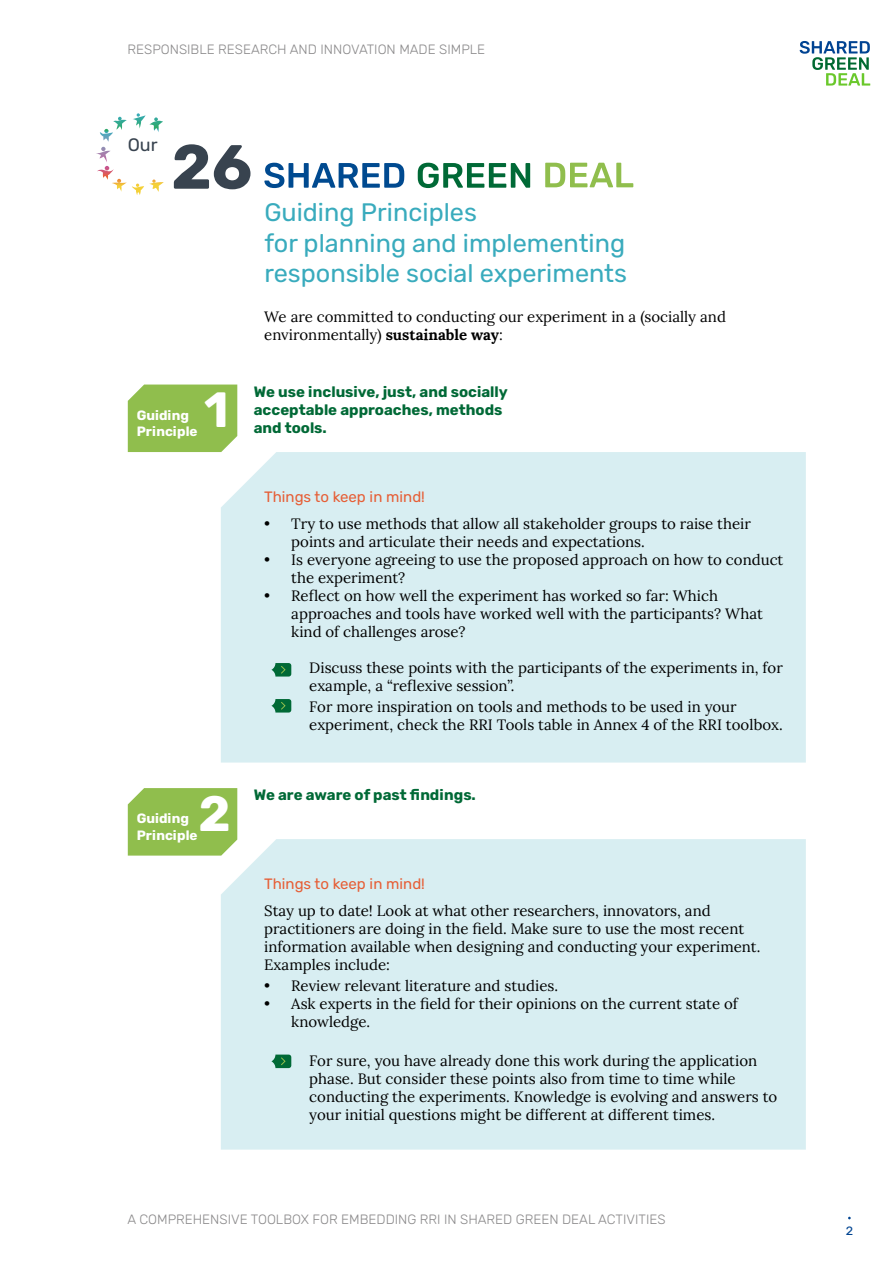
<style>
.page{position:relative;width:893px;height:1263px;background:#fff}
.page>*{position:absolute;margin:0;border:0;box-sizing:border-box;transform-origin:0 0}
.t1{font:700 62.25px "Rubik";color:#38434f}
.t2{font:700 49.5px "Rubik";color:#fff}
.t3{font:25.2px/30.3px "Rubik";color:#39abbd}
.t4{font:18px "Rubik";color:#38434f}
.t5{font:15px/18px "Lora";color:#000}
.t6{font:700 15px/18px "Rubik";color:#006936}
.t7{font:15px "Rubik";color:#e65e36}
.t8{font:300 13.5px "Rubik";color:#8a898a}
.t9{font:700 13.5px/16.2px "Rubik";color:#fff}
.t10{font:12px "Rubik";color:#004491;scale:1.05 1}
.s1{font-weight:700}
</style>
<div class="page">
<svg style="left:800px;top:41px;width:70px;height:45px"></svg>
<div style="left:221px;top:452px;width:585px;height:310px;background:#d8eef2"></div>
<svg style="left:264px;top:163px;width:140px;height:25px"></svg>
<svg style="left:418px;top:163px;width:112px;height:25px"></svg>
<svg style="left:545px;top:163px;width:88px;height:24px"></svg>
<svg style="left:96px;top:113px;width:68px;height:82px"></svg>
<div style="left:221px;top:839px;width:585px;height:310px;background:#d8eef2"></div>
<div style="left:128px;top:384px;width:109px;height:68px;background:#90be4d"></div>
<svg style="left:271px;top:699px;width:20px;height:13px"></svg>
<svg style="left:271px;top:663px;width:20px;height:13px"></svg>
<div style="left:128px;top:788px;width:109px;height:67px;background:#90be4d"></div>
<svg style="left:271px;top:1054px;width:20px;height:14px"></svg>
<p class="t8" style="left:128px;top:41px;width:359px">RESPONSIBLE RESEARCH AND INNOVATION MADE SIMPLE</p>
<p class="t4" style="left:128px;top:135px;width:31px">Our</p>
<h1 class="t1" style="left:171px;top:132px;width:82px">26</h1>
<h3 class="t3" style="left:264px;top:198px;width:364px">Guiding Principles<br>for planning and implementing responsible social experiments</h3>
<p class="t5" style="left:264px;top:307px;width:463px">We are committed to conducting our experiment in a (socially and environmentally) <span class="s1">sustainable way</span>:</p>
<h2 class="t2" style="left:204px;top:383px;width:26px">1</h2>
<p class="t9" style="left:137px;top:407px;width:62px">Guiding<br>Principle</p>
<h2 class="t2" style="left:198px;top:786px;width:34px">2</h2>
<p class="t9" style="left:137px;top:811px;width:62px">Guiding<br>Principle</p>
<p class="t6" style="left:254px;top:383px;width:255px">We use inclusive, just, and socially acceptable approaches, methods and tools.</p>
<p class="t7" style="left:264px;top:488px;width:162px">Things to keep in mind!</p>
<p class="t5" style="left:291px;top:514px;width:461px;text-indent:-27px">• Try to use methods that allow all stakeholder groups to raise their points and articulate their needs and expectations.</p>
<p class="t5" style="left:291px;top:550px;width:494px;text-indent:-27px">• Is everyone agreeing to use the proposed approach on how to conduct the experiment?</p>
<p class="t5" style="left:291px;top:586px;width:473px;text-indent:-27px">• Reflect on how well the experiment has worked so far: Which approaches and tools have worked well with the participants? What kind of challenges arose?</p>
<p class="t5" style="left:309px;top:658px;width:475px">Discuss these points with the participants of the experiments in, for example, a “reflexive session”.</p>
<p class="t5" style="left:309px;top:697px;width:475px">For more inspiration on tools and methods to be used in your experiment, check the RRI Tools table in Annex 4 of the RRI toolbox.</p>
<p class="t6" style="left:254px;top:787px;width:224px">We are aware of past findings.</p>
<p class="t7" style="left:264px;top:875px;width:162px">Things to keep in mind!</p>
<p class="t5" style="left:264px;top:901px;width:498px">Stay up to date! Look at what other researchers, innovators, and practitioners are doing in the field. Make sure to use the most recent information available when designing and conducting your experiment.<br>Examples include:</p>
<p class="t5" style="left:264px;top:976px;width:295px">• Review relevant literature and studies.</p>
<p class="t5" style="left:291px;top:994px;width:448px;text-indent:-27px">• Ask experts in the field for their opinions on the current state of knowledge.</p>
<p class="t5" style="left:309px;top:1051px;width:469px">For sure, you have already done this work during the application phase. But consider these points also from time to time while conducting the experiments. Knowledge is evolving and answers to your initial questions might be different at different times.</p>
<p class="t8" style="left:128px;top:1211px;width:539px">A COMPREHENSIVE TOOLBOX FOR EMBEDDING RRI IN SHARED GREEN DEAL ACTIVITIES</p>
<p class="t10" style="left:846px;top:1224px;width:9px">2</p>
</div>
